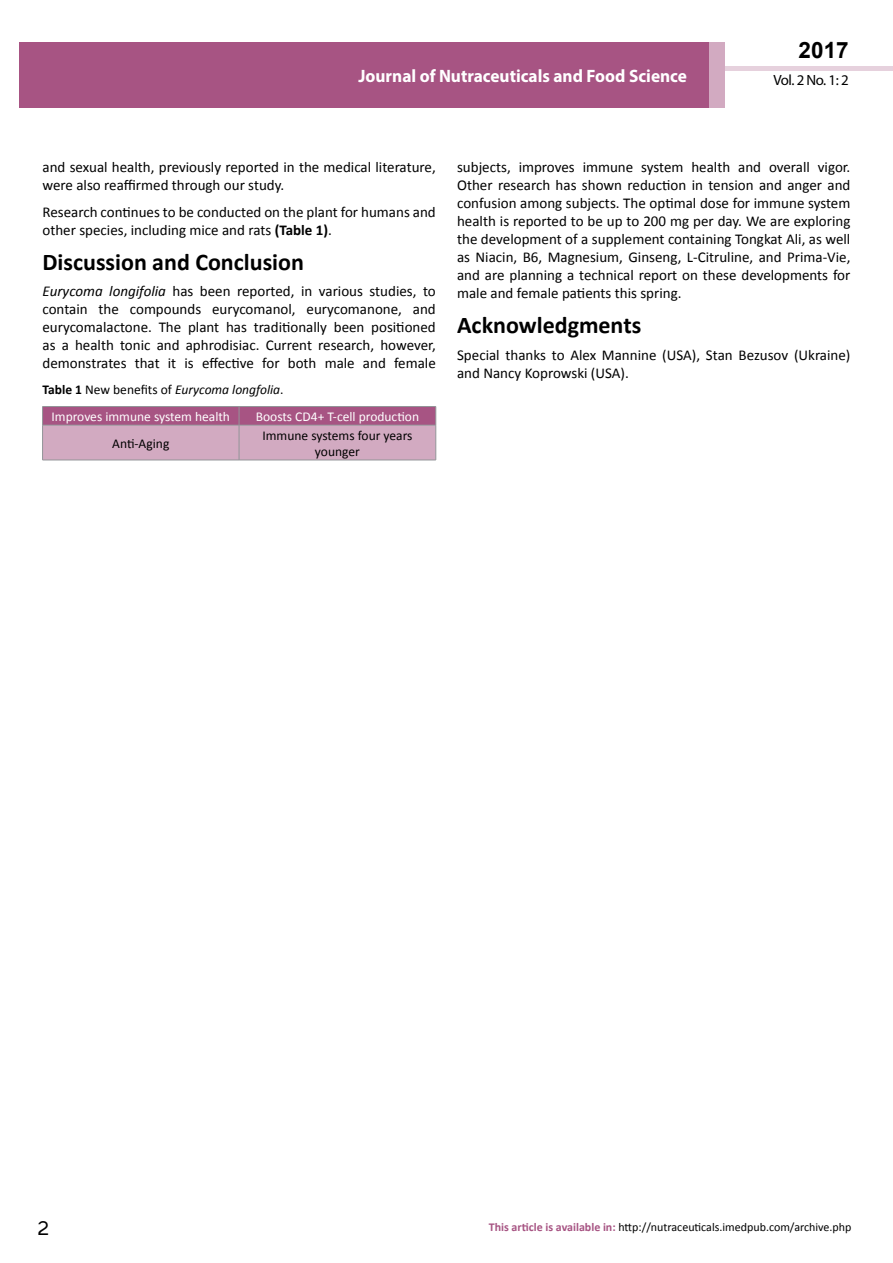
<style>
.page{position:relative;width:893px;height:1263px;background:#fff}
.page>*{position:absolute;margin:0;border:0;box-sizing:border-box;transform-origin:0 0}
.t1{font:25.5px "Tunga";color:#000}
.t2{font:700 24px "Calibri";color:#000}
.t3{font:700 22.5px "Arial";color:#000}
.t4{font:700 18px "Myriad Pro";color:#fff;scale:.96 1}
.t5{font:15px/18px "Calibri";color:#000}
.t6{font:14.85px "Myriad Pro";color:#000}
.t7{font:13.5px "Calibri";color:#fff}
.t8{font:13.5px/16.2px "Calibri";color:#000;text-align:center}
.t9{font:italic 13.5px "Calibri";color:#000}
.t10{font:12px "Calibri";color:#000}
.s1{font-weight:700}
.s2{font-style:italic}
.s3{font-weight:700;font-style:normal}
.s4{font-style:normal}
.s5{font-weight:700;color:#a75483}
</style>
<div class="page">
<div style="left:19px;top:42px;width:706px;height:66px;background:#a75483"></div>
<div style="left:722px;top:66px;width:171px;height:5px;background:#e6d1dd"></div>
<div style="left:710px;top:42px;width:15px;height:66px;background:#d2aac1"></div>
<svg style="left:42px;top:406px;width:395px;height:54px;background:#c18caa"></svg>
<hr style="left:43px;top:425px;width:196px;height:1px;background:#939598">
<hr style="left:42px;top:425px;width:1px;height:35px;background:#939598">
<hr style="left:239px;top:425px;width:197px;height:1px;background:#939598">
<hr style="left:239px;top:425px;width:1px;height:35px;background:#939598">
<hr style="left:436px;top:425px;width:1px;height:35px;background:#939598">
<hr style="left:43px;top:460px;width:196px;height:1px;background:#939598">
<hr style="left:239px;top:460px;width:197px;height:1px;background:#939598">
<h3 class="t3" style="left:799px;top:35px;width:52px">2017</h3>
<p class="t4" style="left:358px;top:64px;width:344px">Journal of Nutraceuticals and Food Science</p>
<p class="t6" style="left:773px;top:71px;width:77px">Vol. 2 No. 1: 2</p>
<p class="t5" style="left:43px;top:158px;width:395px">and sexual health, previously reported in the medical literature, were also reaffirmed through our study.</p>
<p class="t5" style="left:43px;top:203px;width:395px">Research continues to be conducted on the plant for humans and other species, including mice and rats <span class="s1">(Table 1)</span>.</p>
<h2 class="t2" style="left:43px;top:247px;width:263px">Discussion and Conclusion</h2>
<p class="t5" style="left:43px;top:282px;width:395px;text-align:justify"><span class="s2">Eurycoma longifolia</span> has been reported, in various studies, to contain the compounds eurycomanol, eurycomanone, and eurycomalactone. The plant has traditionally been positioned as a health tonic and aphrodisiac. Current research, however, demonstrates that it is effective for both male and female</p>
<p class="t9" style="left:43px;top:380px;width:243px"><span class="s3">Table 1</span> <span class="s4">New benefits of</span> Eurycoma longfolia<span class="s4">.</span></p>
<p class="t7" style="left:52px;top:408px;width:180px">Improves immune system health</p>
<p class="t7" style="left:256px;top:408px;width:165px">Boosts CD4+ T-cell production</p>
<p class="t8" style="left:112px;top:435px;width:59px">Anti-Aging</p>
<p class="t8" style="left:262px;top:427px;width:151px">Immune systems four years younger</p>
<p class="t5" style="left:457px;top:158px;width:395px;text-align:justify">subjects, improves immune system health and overall vigor.<br>Other research has shown reduction in tension and anger and confusion among subjects. The optimal dose for immune system health is reported to be up to 200 mg per day. We are exploring the development of a supplement containing Tongkat Ali, as well as Niacin, B6, Magnesium, Ginseng, L-Citruline, and Prima-Vie, and are planning a technical report on these developments for male and female patients this spring.</p>
<h2 class="t2" style="left:457px;top:310px;width:186px">Acknowledgments</h2>
<p class="t5" style="left:457px;top:346px;width:395px">Special thanks to Alex Mannine (USA), Stan Bezusov (Ukraine) and Nancy Koprowski (USA).</p>
<h1 class="t1" style="left:38px;top:1211px;width:13px">2</h1>
<p class="t10" style="left:489px;top:1219px;width:364px"><span class="s5">This article is available in:</span> http://nutraceuticals.imedpub.com/archive.php</p>
</div>
